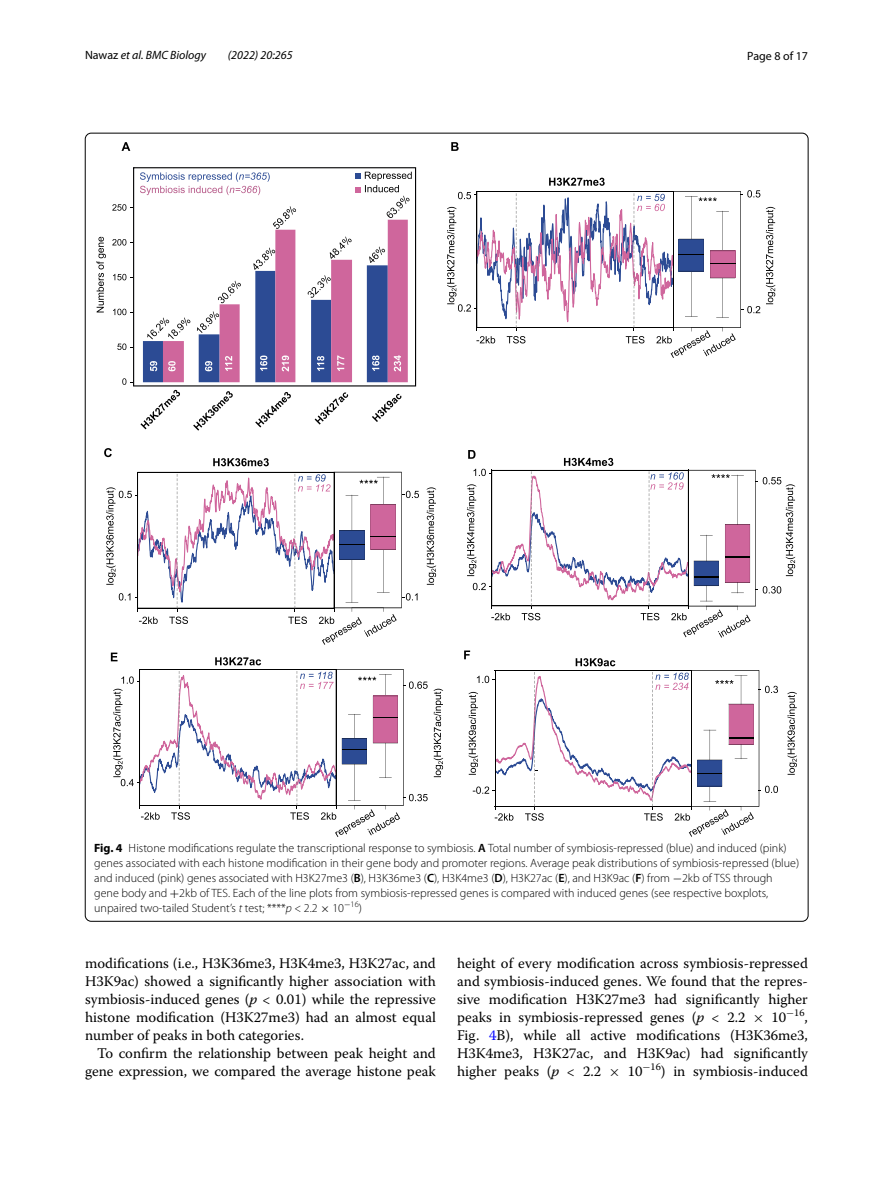
<style>
.page{position:relative;width:893px;height:1187px;background:#fff}
.page>*{position:absolute;margin:0;border:0;box-sizing:border-box;transform-origin:0 0}
.t1{font:14.7px/18px "Warnock Pro";color:#000;text-align:justify}
.t2{font:300 12px/15px "Myriad Pro";color:#000}
.t3{font:italic 12px "Myriad Pro";color:#000}
.t4{font:12px "Myriad Pro";color:#000}
.s1{font-style:normal}
.s2{font-weight:700}
.s3{font-weight:600}
.s4{font-family:"MTSY";font-weight:400}
.s5{font-style:italic}
.s6{font-family:"MTSY"}
.s7{color:#00f}
</style>
<div class="page">
<svg style="left:122px;top:142px;width:8px;height:9px"></svg>
<svg style="left:451px;top:142px;width:8px;height:9px"></svg>
<hr style="left:334px;top:471px;width:1px;height:137px;background:#000">
<hr style="left:137px;top:471px;width:197px;height:1px;background:#000">
<svg style="left:213px;top:458px;width:56px;height:8px"></svg>
<svg style="left:104px;top:448px;width:8px;height:9px"></svg>
<svg style="left:133px;top:167px;width:283px;height:219px"></svg>
<svg style="left:112px;top:204px;width:21px;height:7px"></svg>
<svg style="left:112px;top:239px;width:21px;height:6px"></svg>
<svg style="left:113px;top:274px;width:20px;height:6px"></svg>
<svg style="left:113px;top:309px;width:20px;height:6px"></svg>
<svg style="left:117px;top:343px;width:16px;height:7px"></svg>
<svg style="left:122px;top:378px;width:11px;height:7px"></svg>
<svg style="left:140px;top:390px;width:40px;height:39px"></svg>
<svg style="left:193px;top:391px;width:40px;height:39px"></svg>
<svg style="left:255px;top:392px;width:36px;height:35px"></svg>
<svg style="left:315px;top:392px;width:33px;height:32px"></svg>
<svg style="left:372px;top:394px;width:29px;height:28px"></svg>
<svg style="left:140px;top:172px;width:272px;height:210px"></svg>
<svg style="left:447px;top:178px;width:313px;height:180px"></svg>
<svg style="left:106px;top:472px;width:313px;height:172px"></svg>
<svg style="left:111px;top:652px;width:317px;height:185px"></svg>
<svg style="left:464px;top:650px;width:314px;height:186px"></svg>
<svg style="left:96px;top:237px;width:10px;height:75px"></svg>
<svg style="left:766px;top:207px;width:9px;height:97px"></svg>
<svg style="left:427px;top:487px;width:9px;height:97px"></svg>
<svg style="left:434px;top:688px;width:9px;height:89px"></svg>
<svg style="left:467px;top:450px;width:328px;height:187px"></svg>
<svg style="left:787px;top:692px;width:10px;height:82px"></svg>
<p class="t3" style="left:85px;top:48px;width:123px"><span class="s1">Nawaz</span> et al. BMC Biology</p>
<p class="t3" style="left:228px;top:48px;width:66px">(2022) 20:265</p>
<p class="t4" style="left:747px;top:48px;width:62px">Page 8 of 17</p>
<p class="t2" style="left:94px;top:840px;width:706px"><span class="s2">Fig. 4</span> Histone modifications regulate the transcriptional response to symbiosis. <span class="s3">A</span> Total number of symbiosis-repressed (blue) and induced (pink) genes associated with each histone modification in their gene body and promoter regions. Average peak distributions of symbiosis-repressed (blue) and induced (pink) genes associated with H3K27me3 (<span class="s3">B</span>), H3K36me3 (<span class="s3">C</span>), H3K4me3 (<span class="s3">D</span>), H3K27ac (<span class="s3">E</span>), and H3K9ac (<span class="s3">F</span>) from <span class="s4">−</span>2kb of TSS through gene body and <span class="s4">+</span>2kb of TES. Each of the line plots from symbiosis-repressed genes is compared with induced genes (see respective boxplots, unpaired two-tailed Student’s <span class="s5">t</span> test; ****<span class="s5">p &lt;</span> 2.2 <span class="s4">×</span> 10<sup>−</sup><sup>16</sup>)</p>
<p class="t1" style="left:85px;top:954px;width:352px">modifications (i.e., H3K36me3, H3K4me3, H3K27ac, and H3K9ac) showed a significantly higher association with symbiosis-induced genes (<span class="s5">p &lt;</span> 0.01) while the repressive histone modification (H3K27me3) had an almost equal number of peaks in both categories.</p>
<p class="t1" style="left:85px;top:1044px;width:352px;text-align:right">To confirm the relationship between peak height and gene expression, we compared the average histone peak</p>
<p class="t1" style="left:457px;top:953px;width:352px">height of every modification across symbiosis-repressed and symbiosis-induced genes. We found that the repres&shy;sive modification H3K27me3 had significantly higher peaks in symbiosis-repressed genes (<span class="s5">p &lt;</span> 2.2 <span class="s6">×</span> 10<sup>−</sup><sup>16</sup>, Fig. <span class="s7">4</span>B), while all active modifications (H3K36me3, H3K4me3, H3K27ac, and H3K9ac) had significantly higher peaks (<span class="s5">p &lt;</span> 2.2 <span class="s6">×</span> 10<sup>−</sup><sup>16</sup>) in symbiosis-induced</p>
</div>
